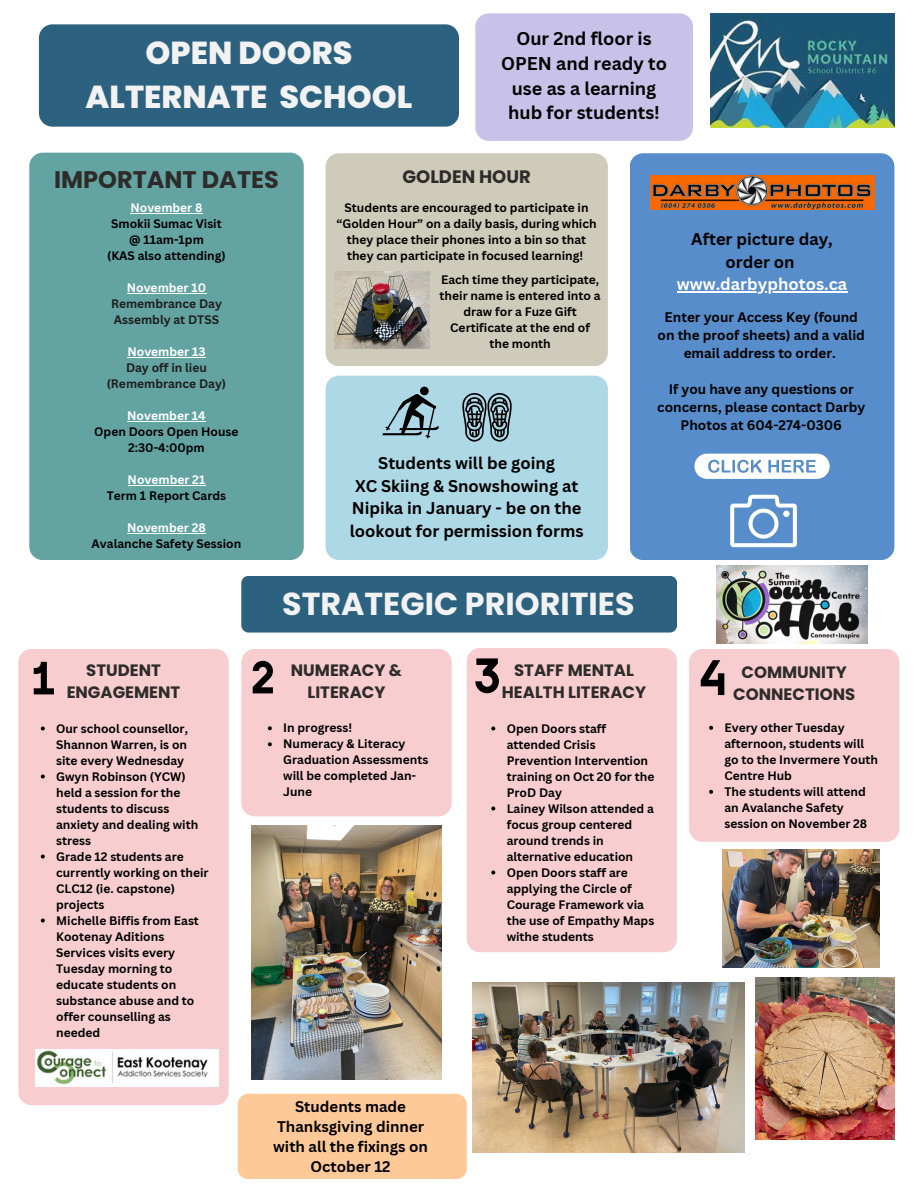
<style>
.page{position:relative;width:918px;height:1188px;background:#fff}
.page>*{position:absolute;margin:0;border:0;box-sizing:border-box;transform-origin:0 0}
.t1{font:800 31.8px/43.8px "Poppins";color:#f2f2f2;text-align:center}
.t2{font:700 31.8px "Poppins";color:#f2f2f2}
.t3{font:700 24px "Poppins";color:#2e2c2b}
.t4{font:700 18px/24.8px "Canva Sans";color:#000;text-align:center}
.t5{font:700 18px "Poppins";color:#2e2c2b}
.t6{font:700 16.5px/22.5px "Canva Sans";color:#000;text-align:center}
.t7{font:700 16.5px "Poppins";color:#2e2c2b}
.t8{font:700 16.5px "Canva Sans";color:#fff}
.t9{font:700 15px/20.2px "Canva Sans";color:#000;text-align:center}
.t10{font:700 13.5px/18px "Canva Sans";color:#000;text-align:center}
.t11{font:700 12px/16px "Canva Sans";color:#000}
.t12{font:700 12px "Canva Sans";color:#fff}
.t13{font:700 12px "Canva Sans";color:#1d1d1b}
</style>
<div class="page">
<div style="left:39px;top:24px;width:420px;height:103px;background:#2c627f;border-radius:13px"></div>
<div style="left:29px;top:153px;width:275px;height:407px;background:#63a4a2;border-radius:13px"></div>
<img style="left:710px;top:13px;width:185px;height:114px">
<div style="left:630px;top:153px;width:264px;height:407px;background:#568dca;border-radius:13px"></div>
<svg style="left:694px;top:454px;width:135px;height:25px"></svg>
<div style="left:326px;top:153px;width:282px;height:213px;background:#cfcbba;border-radius:13px"></div>
<img style="left:334px;top:271px;width:96px;height:78px">
<img style="left:650px;top:175px;width:224px;height:35px">
<svg style="left:730px;top:495px;width:67px;height:52px"></svg>
<div style="left:326px;top:376px;width:282px;height:184px;background:#add8e6;border-radius:13px"></div>
<div style="left:420px;top:387px;width:9px;height:8px;background:#000;border-radius:50%"></div>
<svg style="left:382px;top:393px;width:57px;height:45px"></svg>
<svg style="left:462px;top:393px;width:50px;height:49px"></svg>
<div style="left:18px;top:649px;width:211px;height:456px;background:#f7cdd0;border-radius:13px"></div>
<div style="left:241px;top:649px;width:211px;height:167px;background:#f7cdd0;border-radius:13px"></div>
<div style="left:467px;top:648px;width:210px;height:304px;background:#f7cdd0;border-radius:13px"></div>
<div style="left:689px;top:649px;width:210px;height:193px;background:#f7cdd0;border-radius:13px"></div>
<div style="left:241px;top:576px;width:436px;height:57px;background:#2c627f;border-radius:7px"></div>
<img style="left:36px;top:1049px;width:182px;height:38px">
<svg style="left:34px;top:662px;width:20px;height:32px"></svg>
<svg style="left:253px;top:661px;width:20px;height:32px"></svg>
<svg style="left:475px;top:658px;width:24px;height:35px"></svg>
<svg style="left:701px;top:660px;width:23px;height:35px"></svg>
<img style="left:722px;top:850px;width:158px;height:118px">
<img style="left:472px;top:983px;width:272px;height:170px">
<img style="left:251px;top:825px;width:190px;height:255px">
<img style="left:755px;top:977px;width:140px;height:162px">
<div style="left:475px;top:13px;width:218px;height:128px;background:#c8c2e9;border-radius:13px"></div>
<div style="left:238px;top:1094px;width:229px;height:85px;background:#fdc998;border-radius:11px"></div>
<img style="left:716px;top:566px;width:151px;height:77px">
<hr style="left:130px;top:213px;width:73px;height:1px;background:#fff">
<hr style="left:127px;top:293px;width:79px;height:1px;background:#fff">
<hr style="left:127px;top:357px;width:79px;height:1px;background:#fff">
<hr style="left:127px;top:421px;width:79px;height:1px;background:#fff">
<hr style="left:128px;top:485px;width:77px;height:1px;background:#fff">
<hr style="left:127px;top:533px;width:79px;height:1px;background:#fff">
<hr style="left:677px;top:292px;width:170px;height:1px;background:#fff">
<svg style="left:41px;top:727px;width:4px;height:4px"></svg>
<svg style="left:41px;top:775px;width:4px;height:4px"></svg>
<svg style="left:41px;top:855px;width:4px;height:4px"></svg>
<svg style="left:41px;top:919px;width:4px;height:4px"></svg>
<svg style="left:268px;top:726px;width:4px;height:4px"></svg>
<svg style="left:268px;top:742px;width:4px;height:4px"></svg>
<svg style="left:491px;top:727px;width:4px;height:4px"></svg>
<svg style="left:491px;top:807px;width:4px;height:4px"></svg>
<svg style="left:491px;top:871px;width:4px;height:4px"></svg>
<svg style="left:709px;top:726px;width:4px;height:4px"></svg>
<svg style="left:709px;top:790px;width:4px;height:4px"></svg>
<p class="t1" style="left:85px;top:31px;width:328px">OPEN DOORS<br>ALTERNATE SCHOOL</p>
<p class="t4" style="left:501px;top:26px;width:167px">Our 2nd floor is<br>OPEN and ready to use as a learning hub for students!</p>
<p class="t3" style="left:54px;top:163px;width:226px">IMPORTANT DATES</p>
<p class="t12" style="left:130px;top:199px;width:74px">November 8</p>
<p class="t11" style="left:111px;top:216px;width:112px">Smokii Sumac Visit</p>
<p class="t11" style="left:129px;top:232px;width:76px">@ 11am-1pm</p>
<p class="t11" style="left:107px;top:248px;width:120px">(KAS also attending)</p>
<p class="t12" style="left:127px;top:279px;width:81px">November 10</p>
<p class="t13" style="left:111px;top:295px;width:112px">Remembrance Day</p>
<p class="t13" style="left:114px;top:311px;width:107px">Assembly at DTSS</p>
<p class="t12" style="left:127px;top:343px;width:80px">November 13</p>
<p class="t13" style="left:126px;top:359px;width:82px">Day off in lieu</p>
<p class="t13" style="left:107px;top:375px;width:121px">(Remembrance Day)</p>
<p class="t12" style="left:127px;top:407px;width:80px">November 14</p>
<p class="t11" style="left:94px;top:424px;width:146px">Open Doors Open House</p>
<p class="t11" style="left:128px;top:440px;width:78px">2:30-4:00pm</p>
<p class="t12" style="left:128px;top:471px;width:79px">November 21</p>
<p class="t11" style="left:107px;top:488px;width:121px">Term 1 Report Cards</p>
<p class="t12" style="left:127px;top:519px;width:80px">November 28</p>
<p class="t11" style="left:92px;top:536px;width:151px">Avalanche Safety Session</p>
<p class="t5" style="left:403px;top:164px;width:130px">GOLDEN HOUR</p>
<p class="t11" style="left:337px;top:200px;width:262px;text-align:center">Students are encouraged to participate in “Golden Hour” on a daily basis, during which they place their phones into a bin so that they can participate in focused learning!</p>
<p class="t11" style="left:440px;top:271px;width:163px;text-align:center">Each time they participate, their name is entered into a draw for a Fuze Gift<br>Certificate at the end of the month</p>
<p class="t6" style="left:378px;top:452px;width:178px">Students will be going</p>
<p class="t6" style="left:350px;top:474px;width:236px">XC Skiing &amp; Snowshowing at<br>Nipika in January - be on the lookout for permission forms</p>
<p class="t2" style="left:282px;top:582px;width:354px">STRATEGIC PRIORITIES</p>
<p class="t6" style="left:691px;top:228px;width:143px">After picture day,</p>
<p class="t6" style="left:726px;top:250px;width:71px">order on</p>
<p class="t8" style="left:677px;top:273px;width:172px">www.darbyphotos.ca</p>
<p class="t10" style="left:658px;top:308px;width:209px">Enter your Access Key (found on the proof sheets) and a valid email address to order.</p>
<p class="t10" style="left:657px;top:380px;width:210px">If you have any questions or concerns, please contact Darby<br>Photos at 604-274-0306</p>
<p class="t7" style="left:86px;top:659px;width:76px">STUDENT</p>
<p class="t7" style="left:67px;top:681px;width:115px">ENGAGEMENT</p>
<p class="t11" style="left:56px;top:720px;width:133px;text-align:justify">Our school counsellor, Shannon Warren, is on site every Wednesday</p>
<p class="t11" style="left:56px;top:768px;width:144px">Gwyn Robinson (YCW) held a session for the students to discuss anxiety and dealing with stress</p>
<p class="t11" style="left:56px;top:848px;width:154px">Grade 12 students are currently working on their<br>CLC12 (ie. capstone) projects</p>
<p class="t11" style="left:56px;top:912px;width:144px">Michelle Biffis from East<br>Kootenay Aditions<br>Services visits every<br>Tuesday morning to educate students on substance abuse and to offer counselling as needed</p>
<p class="t7" style="left:291px;top:659px;width:113px">NUMERACY &amp;</p>
<p class="t7" style="left:308px;top:681px;width:79px">LITERACY</p>
<p class="t11" style="left:283px;top:720px;width:71px">In progress!</p>
<p class="t11" style="left:283px;top:736px;width:147px">Numeracy &amp; Literacy<br>Graduation Assessments will be completed Jan-<br>June</p>
<p class="t9" style="left:273px;top:1096px;width:156px">Students made<br>Thanksgiving dinner with all the fixings on<br>October 12</p>
<p class="t7" style="left:514px;top:659px;width:121px">STAFF MENTAL</p>
<p class="t7" style="left:502px;top:681px;width:146px">HEALTH LITERACY</p>
<p class="t11" style="left:507px;top:720px;width:149px">Open Doors staff attended Crisis<br>Prevention Intervention training on Oct 20 for the<br>ProD Day</p>
<p class="t11" style="left:507px;top:800px;width:149px">Lainey Wilson attended a focus group centered around trends in alternative education</p>
<p class="t11" style="left:507px;top:864px;width:149px">Open Doors staff are applying the Circle of<br>Courage Framework via the use of Empathy Maps withe students</p>
<p class="t7" style="left:742px;top:660px;width:107px">COMMUNITY</p>
<p class="t7" style="left:733px;top:683px;width:123px">CONNECTIONS</p>
<p class="t11" style="left:724px;top:719px;width:155px">Every other Tuesday afternoon, students will go to the Invermere Youth<br>Centre Hub</p>
<p class="t11" style="left:724px;top:783px;width:144px">The students will attend an Avalanche Safety session on November 28</p>
</div>
